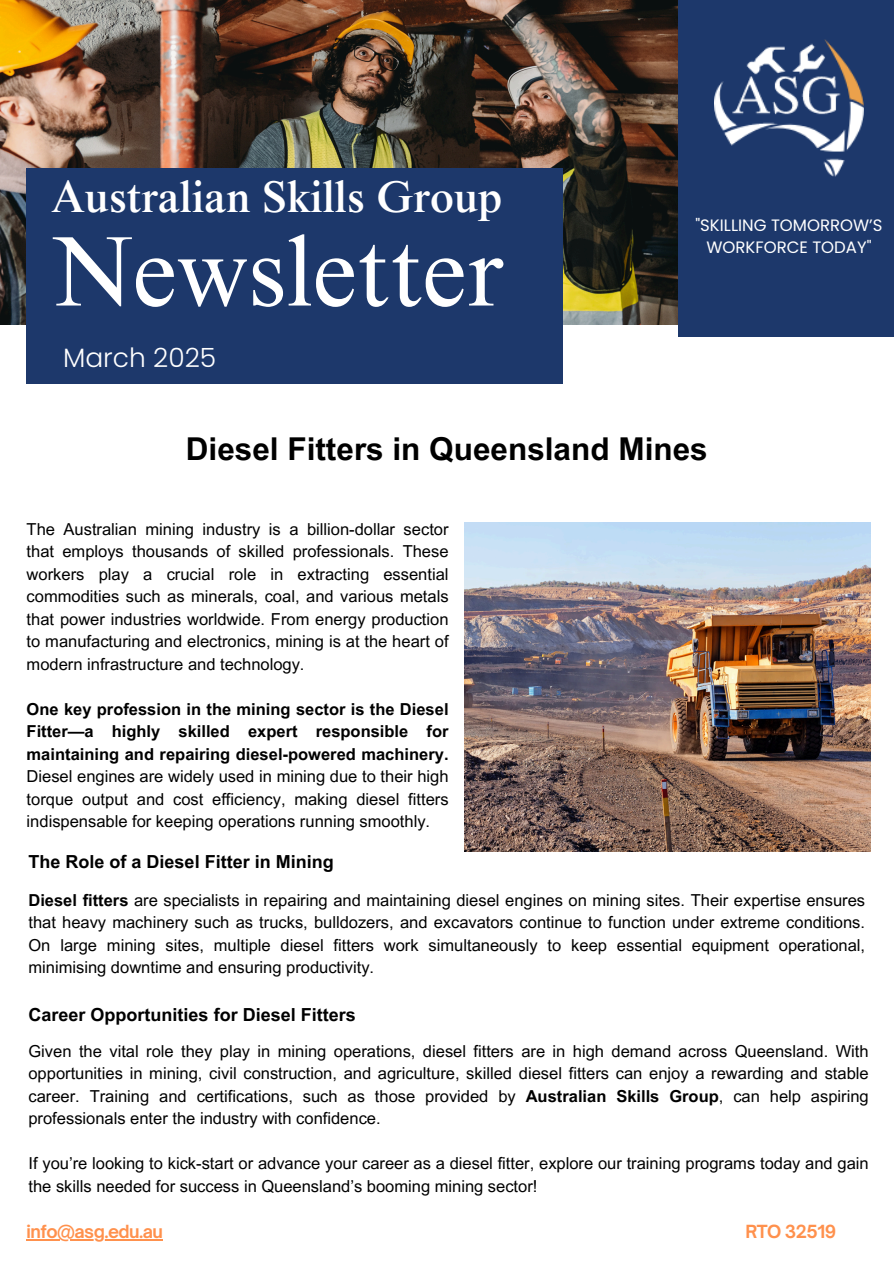
<style>
.page{position:relative;width:894px;height:1264px;background:#fff}
.page>*{position:absolute;margin:0;border:0;box-sizing:border-box;transform-origin:0 0}
.t1{font:99.3px "Times NRMT Pro";color:#fff}
.t2{font:500 44.4px "Times NRMT Pro";color:#fff}
.t3{font:700 31.5px "Arial MT Pro";color:#000}
.t4{font:300 26.55px "Poppins";color:#fff}
.t5{font:700 18px "Arial MT Pro";color:#000}
.t6{font:700 17.25px "Open Sauce One";letter-spacing:-.03em;color:#ff914d}
.t7{font:16.5px/22.5px "Arial MT Pro";color:#000;text-align:justify}
.t8{font:16.5px/22.5px "Poppins";color:#fff;text-align:center}
.s1{font-weight:700}
</style>
<div class="page">
<img style="left:0;top:0;width:677px;height:324px">
<div style="left:26px;top:168px;width:536px;height:216px;background:#1d386b"></div>
<div style="left:677px;top:0;width:216px;height:336px;background:#1d386b"></div>
<img style="left:714px;top:39px;width:149px;height:138px">
<hr style="left:27px;top:1239px;width:136px;height:2px;background:#ff914d">
<img style="left:464px;top:522px;width:406px;height:329px">
<p class="t2" style="left:51px;top:180px;width:453px">Australian Skills Group</p>
<h6 class="t1" style="left:51px;top:234px;width:454px">Newsletter</h6>
<h2 class="t4" style="left:63px;top:339px;width:155px">March 2025</h2>
<h1 class="t8" style="left:695px;top:214px;width:188px">"SKILLING TOMORROW’S<br>WORKFORCE TODAY"</h1>
<p class="t3" style="left:186px;top:437px;width:523px">Diesel Fitters in Queensland Mines</p>
<p class="t7" style="left:27px;top:519px;width:423px">The Australian mining industry is a billion-dollar sector that employs thousands of skilled professionals. These workers play a crucial role in extracting essential commodities such as minerals, coal, and various metals that power industries worldwide. From energy production to manufacturing and electronics, mining is at the heart of modern infrastructure and technology.</p>
<p class="t7" style="left:27px;top:699px;width:423px"><span class="s1">One key profession in the mining sector is the Diesel Fitter—a highly skilled expert responsible for maintaining and repairing diesel-powered machinery.<br></span>Diesel engines are widely used in mining due to their high torque output and cost efficiency, making diesel fitters indispensable for keeping operations running smoothly.</p>
<p class="t5" style="left:28px;top:854px;width:307px">The Role of a Diesel Fitter in Mining</p>
<p class="t7" style="left:28px;top:890px;width:837px"><span class="s1">Diesel fitters</span> are specialists in repairing and maintaining diesel engines on mining sites. Their expertise ensures that heavy machinery such as trucks, bulldozers, and excavators continue to function under extreme conditions.<br>On large mining sites, multiple diesel fitters work simultaneously to keep essential equipment operational, minimising downtime and ensuring productivity.</p>
<p class="t5" style="left:28px;top:1007px;width:329px">Career Opportunities for Diesel Fitters</p>
<p class="t7" style="left:28px;top:1041px;width:841px">Given the vital role they play in mining operations, diesel fitters are in high demand across Queensland. With opportunities in mining, civil construction, and agriculture, skilled diesel fitters can enjoy a rewarding and stable career. Training and certifications, such as those provided by <span class="s1">Australian Skills Group</span>, can help aspiring professionals enter the industry with confidence.</p>
<p class="t7" style="left:28px;top:1154px;width:841px">If you’re looking to kick-start or advance your career as a diesel fitter, explore our training programs today and gain the skills needed for success in Queensland’s booming mining sector!</p>
<h3 class="t6" style="left:27px;top:1220px;width:138px">info@asg.edu.au</h3>
<h4 class="t6" style="left:745px;top:1220px;width:92px">RTO 32519</h4>
</div>
